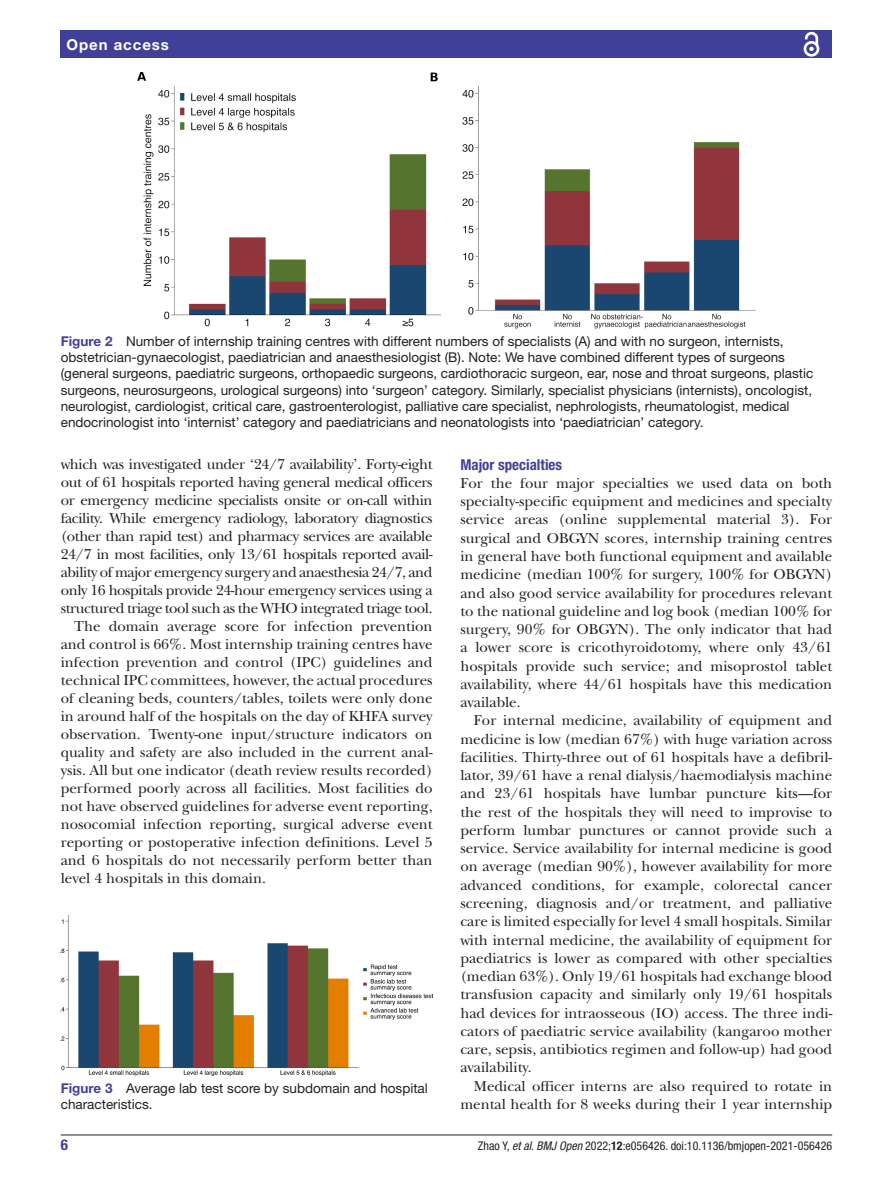
<style>
.page{position:relative;width:893px;height:1191px;background:#fff}
.page>*{position:absolute;margin:0;border:0;box-sizing:border-box;transform-origin:0 0}
.t1{font:15px/18.3px "New Baskerville";color:#231f20;text-align:justify}
.t2{font:15px "New Baskerville";letter-spacing:-.025em;color:#231f20}
.t3{font:700 condensed 15px "Helvetica Neue LT Std";color:#414099}
.t4{font:700 15px "Helvetica Neue LT Std";letter-spacing:.065em;color:#fff}
.t5{font:13.5px/16.2px "Helvetica Neue LT Std";color:#231f20}
.t6{font:condensed 12px "Helvetica Neue LT Std";color:#231f20}
.s1{font-weight:700;color:#414099}
.s2{font-style:italic}
.s3{font-weight:700}
</style>
<div class="page">
<hr style="left:61px;top:1134px;width:771px;height:1px;background:#231f20">
<div style="left:61px;top:31px;width:771px;height:27px;background:#414099"></div>
<svg style="left:803px;top:31px;width:17px;height:26px"></svg>
<img style="left:138px;top:73px;width:617px;height:255px">
<img style="left:61px;top:915px;width:372px;height:160px">
<p class="t4" style="left:66px;top:35px;width:104px">Open access</p>
<p class="t5" style="left:61px;top:333px;width:754px"><span class="s1">Figure 2</span> Number of internship training centres with different numbers of specialists (A) and with no surgeon, internists, obstetrician-gynaecologist, paediatrician and anaesthesiologist (B). Note: We have combined different types of surgeons (general surgeons, paediatric surgeons, orthopaedic surgeons, cardiothoracic surgeon, ear, nose and throat surgeons, plastic surgeons, neurosurgeons, urological surgeons) into ‘surgeon’ category. Similarly, specialist physicians (internists), oncologist, neurologist, cardiologist, critical care, gastroenterologist, palliative care specialist, nephrologists, rheumatologist, medical endocrinologist into ‘internist’ category and paediatricians and neonatologists into ‘paediatrician’ category.</p>
<p class="t2" style="left:61px;top:455px;width:373px">which was investigated under ‘24/7 availability’. Forty-eight</p>
<p class="t2" style="left:61px;top:473px;width:373px">out of 61 hospitals reported having general medical officers</p>
<p class="t2" style="left:61px;top:491px;width:373px">or emergency medicine specialists onsite or on-call within</p>
<p class="t2" style="left:61px;top:509px;width:373px">facility. While emergency radiology, laboratory diagnostics</p>
<p class="t2" style="left:61px;top:527px;width:373px">(other than rapid test) and pharmacy services are available</p>
<p class="t2" style="left:61px;top:545px;width:373px">24/7 in most facilities, only 13/61 hospitals reported avail-</p>
<p class="t2" style="left:61px;top:563px;width:373px">ability of major emergency surgery and anaesthesia 24/7, and</p>
<p class="t2" style="left:61px;top:581px;width:373px">only 16 hospitals provide 24-hour emergency services using a</p>
<p class="t2" style="left:61px;top:599px;width:373px">structured triage tool such as the WHO integrated triage tool.</p>
<p class="t1" style="left:74px;top:617px;width:360px">The domain average score for infection prevention</p>
<p class="t1" style="left:61px;top:635px;width:373px">and control is 66%. Most internship training centres have</p>
<p class="t1" style="left:61px;top:653px;width:373px">infection prevention and control (IPC) guidelines and</p>
<p class="t1" style="left:61px;top:671px;width:373px">technical IPC committees, however, the actual procedures</p>
<p class="t1" style="left:61px;top:689px;width:373px">of cleaning beds, counters/tables, toilets were only done</p>
<p class="t1" style="left:61px;top:707px;width:373px">in around half of the hospitals on the day of KHFA survey</p>
<p class="t1" style="left:61px;top:725px;width:373px">observation. Twenty-one input/structure indicators on</p>
<p class="t1" style="left:61px;top:743px;width:373px">quality and safety are also included in the current anal-</p>
<p class="t1" style="left:61px;top:761px;width:373px">ysis. All but one indicator (death review results recorded)</p>
<p class="t1" style="left:61px;top:779px;width:373px">performed poorly across all facilities. Most facilities do</p>
<p class="t1" style="left:61px;top:797px;width:373px">not have observed guidelines for adverse event reporting,</p>
<p class="t1" style="left:61px;top:815px;width:373px">nosocomial infection reporting, surgical adverse event</p>
<p class="t1" style="left:61px;top:833px;width:373px">reporting or postoperative infection definitions. Level 5</p>
<p class="t1" style="left:61px;top:851px;width:373px">and 6 hospitals do not necessarily perform better than</p>
<p class="t1" style="left:61px;top:869px;width:207px">level 4 hospitals in this domain.</p>
<p class="t5" style="left:61px;top:1080px;width:369px"><span class="s1">Figure 3</span> Average lab test score by subdomain and hospital characteristics.</p>
<p class="t3" style="left:460px;top:455px;width:103px">Major specialties</p>
<p class="t1" style="left:460px;top:474px;width:373px">For the four major specialties we used data on both specialty-specific equipment and medicines and specialty service areas (online supplemental material 3). For surgical and OBGYN scores, internship training centres in general have both functional equipment and available medicine (median 100% for surgery, 100% for OBGYN) and also good service availability for procedures relevant to the national guideline and log book (median 100% for surgery, 90% for OBGYN). The only indicator that had a lower score is cricothyroidotomy, where only 43/61 hospitals provide such service; and misoprostol tablet availability, where 44/61 hospitals have this medication available.</p>
<p class="t1" style="left:460px;top:711px;width:373px;text-indent:13px">For internal medicine, availability of equipment and medicine is low (median 67%) with huge variation across facilities. Thirty-three out of 61 hospitals have a defibril&shy;lator, 39/61 have a renal dialysis/haemodialysis machine and 23/61 hospitals have lumbar puncture kits—for the rest of the hospitals they will need to improvise to perform lumbar punctures or cannot provide such a service. Service availability for internal medicine is good on average (median 90%), however availability for more advanced conditions, for example, colorectal cancer screening, diagnosis and/or treatment, and palliative care is limited especially for level 4 small hospitals. Similar with internal medicine, the availability of equipment for paediatrics is lower as compared with other specialties (median 63%). Only 19/61 hospitals had exchange blood transfusion capacity and similarly only 19/61 hospitals had devices for intraosseous (IO) access. The three indi&shy;cators of paediatric service availability (kangaroo mother care, sepsis, antibiotics regimen and follow-up) had good availability.</p>
<p class="t1" style="left:460px;top:1076px;width:373px;text-align:right">Medical officer interns are also required to rotate in mental health for 8 weeks during their 1 year internship</p>
<p class="t3" style="left:61px;top:1135px;width:9px">6</p>
<p class="t6" style="left:478px;top:1138px;width:356px">Zhao Y, <span class="s2">et al</span>. <span class="s2">BMJ Open</span> 2022;<span class="s3">12</span>:e056426. doi:10.1136/bmjopen-2021-056426</p>
</div>
